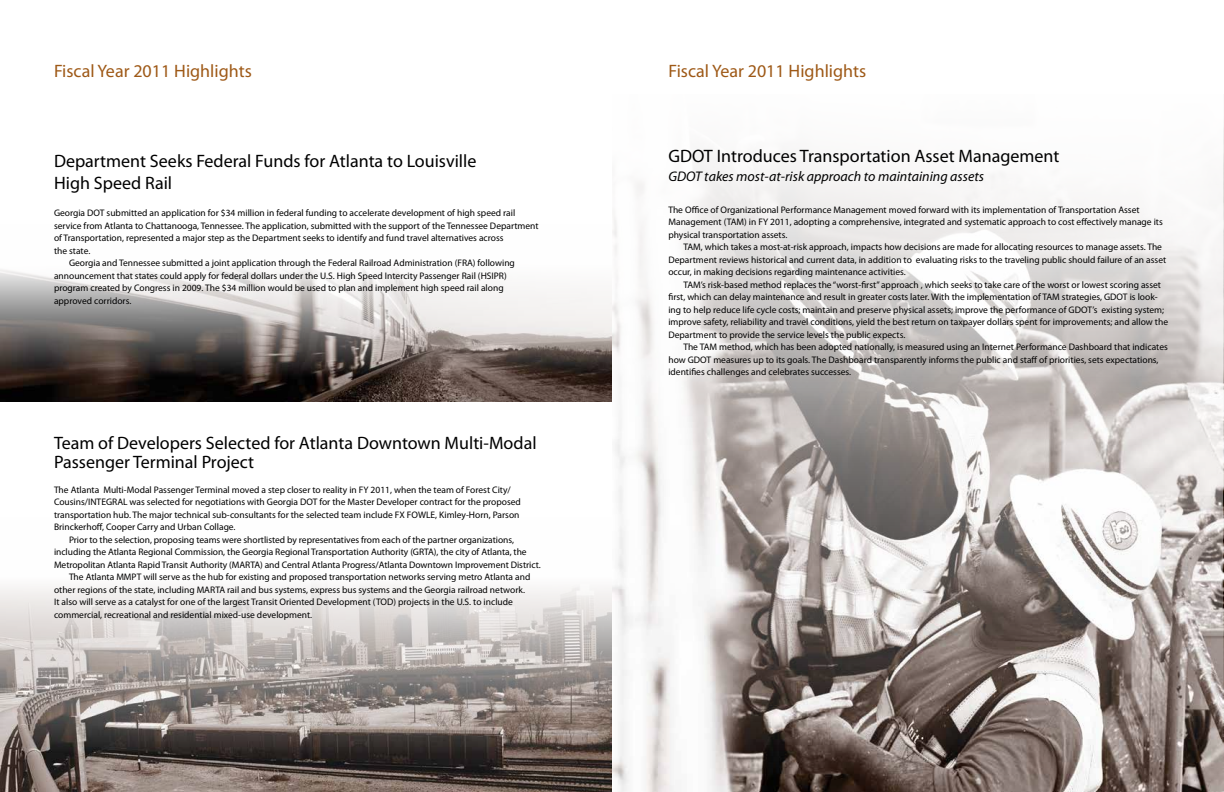
<style>
.page{position:relative;width:1224px;height:792px;background:#fff}
.page>*{position:absolute;margin:0;border:0;box-sizing:border-box;transform-origin:0 0}
.t1{font:18px/21.6px "Myriad Pro";color:#000}
.t2{font:18px "Myriad Pro";color:#9e5917}
.t3{font:italic 14px "Myriad Pro";color:#000}
.t4{font:9.5px/12.5px "Myriad Pro";color:#000}
</style>
<div class="page">
<svg style="left:612px;top:127px;width:612px;height:665px"></svg>
<img style="left:0;top:584px;width:612px;height:208px">
<img style="left:0;top:267px;width:612px;height:135px">
<h1 class="t2" style="left:54px;top:60px;width:199px">Fiscal Year 2011 Highlights</h1>
<h1 class="t1" style="left:54px;top:150px;width:424px">Department Seeks Federal Funds for Atlanta to Louisville<br>High Speed Rail</h1>
<p class="t4" style="left:54px;top:206px;width:463px">Georgia DOT submitted an application for $34 million in federal funding to accelerate development of high speed rail</p>
<p class="t4" style="left:54px;top:219px;width:486px">service from Atlanta to Chattanooga, Tennessee. The application, submitted with the support of the Tennessee Department</p>
<p class="t4" style="left:54px;top:231px;width:451px">of Transportation, represented a major step as the Department seeks to identify and fund travel alternatives across</p>
<p class="t4" style="left:54px;top:244px;width:38px">the state.</p>
<p class="t4" style="left:69px;top:256px;width:447px">Georgia and Tennessee submitted a joint application through the Federal Railroad Administration (FRA) following</p>
<p class="t4" style="left:54px;top:269px;width:454px">announcement that states could apply for federal dollars under the U.S. High Speed Intercity Passenger Rail (HSIPR)</p>
<p class="t4" style="left:54px;top:281px;width:451px">program created by Congress in 2009. The $34 million would be used to plan and implement high speed rail along</p>
<p class="t4" style="left:54px;top:294px;width:79px">approved corridors.</p>
<h1 class="t1" style="left:54px;top:433px;width:484px;line-height:19px">Team of Developers Selected for Atlanta Downtown Multi-Modal<br>Passenger Terminal Project</h1>
<p class="t4" style="left:54px;top:483px;width:469px">The Atlanta Multi-Modal Passenger Terminal moved a step closer to reality in FY 2011, when the team of Forest City/ Cousins/INTEGRAL was selected for negotiations with Georgia DOT for the Master Developer contract for the proposed transportation hub. The major technical sub-consultants for the selected team include FX FOWLE, Kimley-Horn, Parson Brinckerhoff, Cooper Carry and Urban Collage.</p>
<p class="t4" style="left:69px;top:533px;width:447px">Prior to the selection, proposing teams were shortlisted by representatives from each of the partner organizations,</p>
<p class="t4" style="left:54px;top:545px;width:474px">including the Atlanta Regional Commission, the Georgia Regional Transportation Authority (GRTA), the city of Atlanta, the</p>
<p class="t4" style="left:54px;top:558px;width:488px">Metropolitan Atlanta Rapid Transit Authority (MARTA) and Central Atlanta Progress/Atlanta Downtown Improvement District.</p>
<p class="t4" style="left:69px;top:570px;width:463px">The Atlanta MMPT will serve as the hub for existing and proposed transportation networks serving metro Atlanta and</p>
<p class="t4" style="left:54px;top:583px;width:473px">other regions of the state, including MARTA rail and bus systems, express bus systems and the Georgia railroad network.</p>
<p class="t4" style="left:54px;top:595px;width:460px">It also will serve as a catalyst for one of the largest Transit Oriented Development (TOD) projects in the U.S. to include</p>
<p class="t4" style="left:54px;top:608px;width:260px">commercial, recreational and residential mixed-use development.</p>
<h1 class="t2" style="left:668px;top:60px;width:199px">Fiscal Year 2011 Highlights</h1>
<h1 class="t1" style="left:668px;top:145px;width:392px">GDOT Introduces Transportation Asset Management</h1>
<h2 class="t3" style="left:668px;top:168px;width:317px">GDOT takes most-at-risk approach to maintaining assets</h2>
<p class="t4" style="left:668px;top:203px;width:496px">The Office of Organizational Performance Management moved forward with its implementation of Transportation Asset<br>Management (TAM) in FY 2011, adopting a comprehensive, integrated and systematic approach to cost effectively manage its physical transportation assets.</p>
<p class="t4" style="left:668px;top:241px;width:499px;text-indent:15px">TAM, which takes a most-at-risk approach, impacts how decisions are made for allocating resources to manage assets. The<br>Department reviews historical and current data, in addition to evaluating risks to the traveling public should failure of an asset occur, in making decisions regarding maintenance activities.</p>
<p class="t4" style="left:668px;top:278px;width:501px;text-indent:15px">TAM’s risk-based method replaces the “worst-first” approach , which seeks to take care of the worst or lowest scoring asset first, which can delay maintenance and result in greater costs later. With the implementation of TAM strategies, GDOT is look&shy;ing to help reduce life cycle costs; maintain and preserve physical assets; improve the performance of GDOT’s existing system; improve safety, reliability and travel conditions, yield the best return on taxpayer dollars spent for improvements; and allow the Department to provide the service levels the public expects.</p>
<p class="t4" style="left:668px;top:341px;width:501px;text-indent:15px">The TAM method, which has been adopted nationally, is measured using an Internet Performance Dashboard that indicates how GDOT measures up to its goals. The Dashboard transparently informs the public and staff of priorities, sets expectations, identifies challenges and celebrates successes.</p>
</div>
